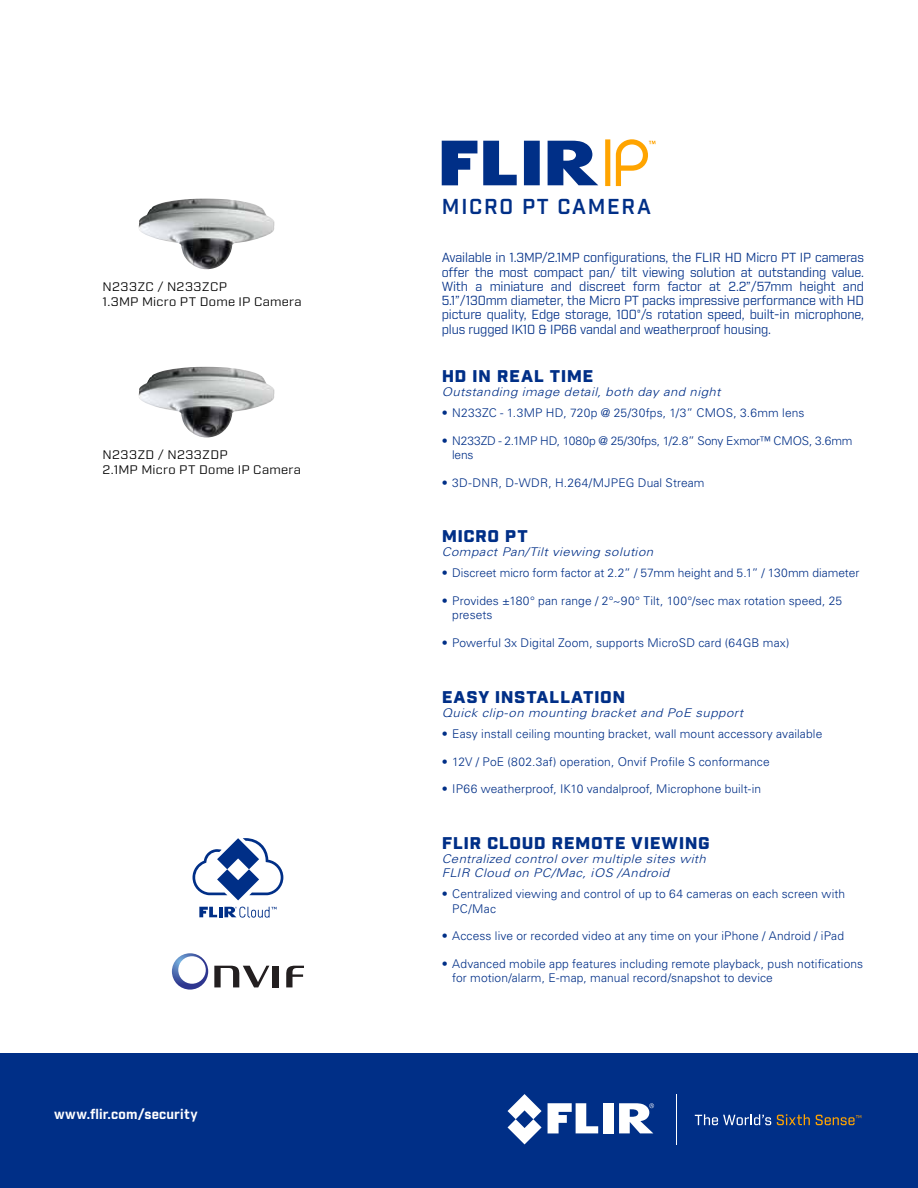
<style>
.page{position:relative;width:918px;height:1188px;background:#fff}
.page>*{position:absolute;margin:0;border:0;box-sizing:border-box;transform-origin:0 0}
.t1{font:600 21px "Industry";letter-spacing:.085em;color:#002f87}
.t2{font:900 16.5px "Industry";letter-spacing:.03em;color:#002f87;scale:1.1 1}
.t3{font:700 13.5px "Industry";letter-spacing:.015em;color:#fff}
.t4{font:12.75px/14.2px "Industry";letter-spacing:-.01em;color:#002f87;text-align:justify}
.t5{font:300 12px/14.2px "Univers LT Std";letter-spacing:.01em;color:#002f87}
.t6{font:italic 300 12px/14.2px "Univers LT Std";letter-spacing:.035em;color:#002f87;scale:1.1 1}
.t7{font:12px/15px "Industry";letter-spacing:.025em;color:#000;scale:1.1 1}
.t8{font:300 12px/14.2px "Univers LT Std";letter-spacing:-.01em;color:#002f87}
</style>
<div class="page">
<div style="left:0;top:1053px;width:918px;height:135px;background:#002f87"></div>
<svg style="left:548px;top:1103px;width:50px;height:30px"></svg>
<div style="left:603px;top:1103px;width:11px;height:30px;background:#fff"></div>
<svg style="left:508px;top:1094px;width:34px;height:50px"></svg>
<svg style="left:619px;top:1103px;width:35px;height:30px"></svg>
<svg style="left:695px;top:1114px;width:76px;height:11px"></svg>
<svg style="left:777px;top:1114px;width:33px;height:11px"></svg>
<svg style="left:816px;top:1115px;width:45px;height:10px"></svg>
<hr style="left:676px;top:1094px;width:1px;height:50px;background:#fff">
<svg style="left:193px;top:838px;width:90px;height:62px"></svg>
<svg style="left:199px;top:907px;width:18px;height:10px"></svg>
<hr style="left:219px;top:907px;width:4px;height:10px;background:#002f87">
<svg style="left:224px;top:907px;width:53px;height:11px"></svg>
<svg style="left:442px;top:141px;width:156px;height:44px"></svg>
<div style="left:605px;top:139px;width:5px;height:47px;border:3px solid #ffa400"></div>
<svg style="left:615px;top:139px;width:41px;height:47px"></svg>
<img style="left:138px;top:198px;width:137px;height:72px">
<img style="left:138px;top:367px;width:137px;height:71px">
<div style="left:272px;top:966px;width:7px;height:21px;background:#231f20"></div>
<svg style="left:214px;top:966px;width:55px;height:21px"></svg>
<svg style="left:286px;top:966px;width:18px;height:21px"></svg>
<svg style="left:172px;top:953px;width:36px;height:37px"></svg>
<p class="t7" style="left:103px;top:279px;width:182px">N233ZC / N233ZCP<br>1.3MP Micro PT Dome IP Camera</p>
<p class="t7" style="left:103px;top:448px;width:182px">N233ZD / N233ZDP<br>2.1MP Micro PT Dome IP Camera</p>
<p class="t3" style="left:54px;top:1106px;width:145px">www.flir.com/security</p>
<h1 class="t1" style="left:442px;top:194px;width:211px">MICRO PT CAMERA</h1>
<p class="t4" style="left:442px;top:251px;width:424px">Available in 1.3MP/2.1MP configurations, the FLIR HD Micro PT IP cameras offer the most compact pan/ tilt viewing solution at outstanding value.<br>With a miniature and discreet form factor at 2.2”/57mm height and 5.1”/130mm diameter, the Micro PT packs impressive performance with HD picture quality, Edge storage, 100°/s rotation speed, built-in microphone, plus rugged IK10 &amp; IP66 vandal and weatherproof housing.</p>
<h2 class="t2" style="left:442px;top:366px;width:139px">HD IN REAL TIME</h2>
<p class="t6" style="left:442px;top:385px;width:255px">Outstanding image detail, both day and night</p>
<p class="t5" style="left:442px;top:405px;width:364px">• N233ZC - 1.3MP HD, 720p @ 25/30fps, 1/3” CMOS, 3.6mm lens</p>
<p class="t8" style="left:452px;top:433px;width:402px;text-indent:-10px">• N233ZD - 2.1MP HD, 1080p @ 25/30fps, 1/2.8” Sony Exmor™ CMOS, 3.6mm lens</p>
<p class="t5" style="left:442px;top:475px;width:264px">• 3D-DNR, D-WDR, H.264/MJPEG Dual Stream</p>
<h2 class="t2" style="left:442px;top:526px;width:80px">MICRO PT</h2>
<p class="t6" style="left:442px;top:545px;width:194px">Compact Pan/Tilt viewing solution</p>
<p class="t5" style="left:442px;top:566px;width:419px">• Discreet micro form factor at 2.2” / 57mm height and 5.1” / 130mm diameter</p>
<p class="t5" style="left:452px;top:594px;width:392px;text-indent:-10px">• Provides ±180° pan range / 2°~90° Tilt, 100°/sec max rotation speed, 25 presets</p>
<p class="t5" style="left:442px;top:636px;width:349px">• Powerful 3x Digital Zoom, supports MicroSD card (64GB max)</p>
<h2 class="t2" style="left:442px;top:687px;width:168px">EASY INSTALLATION</h2>
<p class="t6" style="left:442px;top:706px;width:276px">Quick clip-on mounting bracket and PoE support</p>
<p class="t5" style="left:442px;top:726px;width:382px">• Easy install ceiling mounting bracket, wall mount accessory available</p>
<p class="t5" style="left:442px;top:754px;width:330px">• 12V / PoE (802.3af) operation, Onvif Profile S conformance</p>
<p class="t5" style="left:442px;top:782px;width:321px">• IP66 weatherproof, IK10 vandalproof, Microphone built-in</p>
<h2 class="t2" style="left:442px;top:833px;width:245px">FLIR CLOUD REMOTE VIEWING</h2>
<p class="t6" style="left:442px;top:852px;width:242px">Centralized control over multiple sites with<br>FLIR Cloud on PC/Mac, iOS /Android</p>
<p class="t5" style="left:452px;top:887px;width:395px;text-indent:-10px">• Centralized viewing and control of up to 64 cameras on each screen with<br>PC/Mac</p>
<p class="t5" style="left:442px;top:929px;width:404px">• Access live or recorded video at any time on your iPhone / Android / iPad</p>
<p class="t5" style="left:452px;top:957px;width:413px;text-indent:-10px">• Advanced mobile app features including remote playback, push notifications for motion/alarm, E-map, manual record/snapshot to device</p>
</div>
